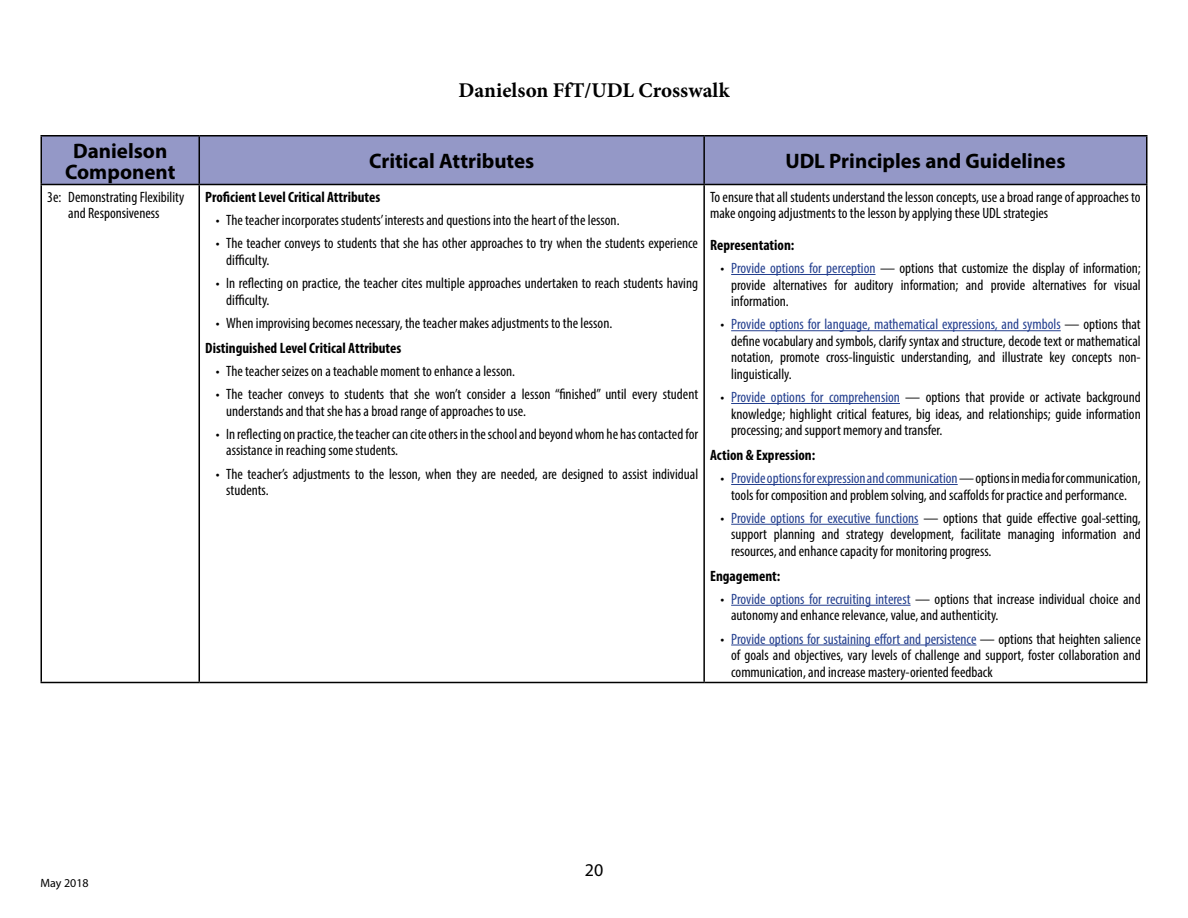
<style>
.page{position:relative;width:1188px;height:918px;background:#fff}
.page>*{position:absolute;margin:0;border:0;box-sizing:border-box;transform-origin:0 0}
.t1{font:700 21px/21px "Myriad Pro";color:#000;text-align:center}
.t2{font:700 21px "Minion Pro";color:#000}
.t3{font:18px "Myriad Pro";color:#000}
.t4{font:condensed 15px/16.5px "Myriad Pro";color:#000}
.t5{font:700 condensed 15px "Myriad Pro";color:#000}
.t6{font:12px "Myriad Pro";color:#000}
.s1{color:#25408f}
</style>
<div class="page">
<div style="left:42px;top:136px;width:1104px;height:48px;background:#9498c7"></div>
<hr style="left:40px;top:135px;width:159px;height:1px;background:#000">
<hr style="left:40px;top:136px;width:2px;height:48px;background:#000">
<hr style="left:199px;top:135px;width:505px;height:1px;background:#000">
<hr style="left:199px;top:136px;width:1px;height:48px;background:#000">
<hr style="left:704px;top:135px;width:444px;height:1px;background:#000">
<hr style="left:703px;top:136px;width:2px;height:48px;background:#000">
<hr style="left:1146px;top:136px;width:2px;height:48px;background:#000">
<hr style="left:40px;top:184px;width:159px;height:1px;background:#000">
<hr style="left:40px;top:185px;width:2px;height:497px;background:#000">
<hr style="left:199px;top:184px;width:505px;height:1px;background:#000">
<hr style="left:199px;top:185px;width:1px;height:497px;background:#000">
<hr style="left:704px;top:184px;width:444px;height:1px;background:#000">
<hr style="left:703px;top:185px;width:2px;height:497px;background:#000">
<hr style="left:1146px;top:185px;width:2px;height:497px;background:#000">
<hr style="left:40px;top:682px;width:159px;height:1px;background:#000">
<hr style="left:199px;top:682px;width:505px;height:1px;background:#000">
<hr style="left:704px;top:682px;width:444px;height:1px;background:#000">
<hr style="left:731px;top:274px;width:145px;height:1px;background:#25408f">
<hr style="left:731px;top:330px;width:330px;height:1px;background:#25408f">
<hr style="left:731px;top:403px;width:169px;height:1px;background:#25408f">
<hr style="left:731px;top:484px;width:227px;height:1px;background:#25408f">
<hr style="left:731px;top:524px;width:188px;height:1px;background:#25408f">
<hr style="left:731px;top:605px;width:180px;height:1px;background:#25408f">
<hr style="left:731px;top:645px;width:245px;height:1px;background:#25408f">
<h1 class="t2" style="left:459px;top:76px;width:272px">Danielson FfT/UDL Crosswalk</h1>
<h1 class="t1" style="left:65px;top:139px;width:112px">Danielson<br>Component</h1>
<h1 class="t1" style="left:369px;top:150px;width:167px">Critical Attributes</h1>
<h1 class="t1" style="left:785px;top:150px;width:282px">UDL Principles and Guidelines</h1>
<p class="t4" style="left:47px;top:188px;width:139px;text-align:center">3e: Demonstrating Flexibility and Responsiveness</p>
<p class="t5" style="left:205px;top:187px;width:177px">Proficient Level Critical Attributes</p>
<p class="t4" style="left:710px;top:188px;width:432px">To ensure that all students understand the lesson concepts, use a broad range of approaches to make ongoing adjustments to the lesson by applying these UDL strategies</p>
<p class="t5" style="left:710px;top:235px;width:86px">Representation:</p>
<p class="t4" style="left:731px;top:260px;width:411px;text-align:justify;text-indent:-10px">• <span class="s1">Provide options for perception</span> — options that customize the display of information; provide alternatives for auditory information; and provide alternatives for visual information.</p>
<p class="t4" style="left:731px;top:316px;width:411px;text-align:justify;text-indent:-10px">• <span class="s1">Provide options for language, mathematical expressions, and symbols</span> — options that define vocabulary and symbols, clarify syntax and structure, decode text or mathematical notation, promote cross-linguistic understanding, and illustrate key concepts non&shy;linguistically.</p>
<p class="t4" style="left:731px;top:389px;width:411px;text-align:justify;text-indent:-10px">• <span class="s1">Provide options for comprehension</span> — options that provide or activate background knowledge; highlight critical features, big ideas, and relationships; guide information processing; and support memory and transfer.</p>
<p class="t5" style="left:710px;top:445px;width:107px">Action &amp; Expression:</p>
<p class="t4" style="left:721px;top:470px;width:422px;text-align:center">• <span class="s1">Provide options for expression and communication</span> — options in media for communication, tools for composition and problem solving, and scaffolds for practice and performance.</p>
<p class="t4" style="left:731px;top:509px;width:411px;text-align:justify;text-indent:-10px">• <span class="s1">Provide options for executive functions</span> — options that guide effective goal-setting, support planning and strategy development, facilitate managing information and resources, and enhance capacity for monitoring progress.</p>
<p class="t5" style="left:710px;top:566px;width:72px">Engagement:</p>
<p class="t4" style="left:731px;top:590px;width:411px;text-indent:-10px">• <span class="s1">Provide options for recruiting interest</span> — options that increase individual choice and autonomy and enhance relevance, value, and authenticity.</p>
<p class="t4" style="left:731px;top:630px;width:411px;text-align:justify;text-indent:-10px">• <span class="s1">Provide options for sustaining effort and persistence</span> — options that heighten salience of goals and objectives, vary levels of challenge and support, foster collaboration and communication, and increase mastery-oriented feedback</p>
<p class="t4" style="left:216px;top:212px;width:405px">• The teacher incorporates students’ interests and questions into the heart of the lesson.</p>
<p class="t4" style="left:226px;top:235px;width:473px;text-indent:-10px">• The teacher conveys to students that she has other approaches to try when the students experience difficulty.</p>
<p class="t4" style="left:226px;top:275px;width:473px;text-indent:-10px">• In reflecting on practice, the teacher cites multiple approaches undertaken to reach students having difficulty.</p>
<p class="t4" style="left:216px;top:314px;width:398px">• When improvising becomes necessary, the teacher makes adjustments to the lesson.</p>
<p class="t5" style="left:205px;top:338px;width:198px">Distinguished Level Critical Attributes</p>
<p class="t4" style="left:216px;top:362px;width:301px">• The teacher seizes on a teachable moment to enhance a lesson.</p>
<p class="t4" style="left:226px;top:386px;width:473px;text-indent:-10px">• The teacher conveys to students that she won’t consider a lesson “finished” until every student understands and that she has a broad range of approaches to use.</p>
<p class="t4" style="left:226px;top:425px;width:473px;text-indent:-10px">• In reflecting on practice, the teacher can cite others in the school and beyond whom he has contacted for assistance in reaching some students.</p>
<p class="t4" style="left:226px;top:465px;width:473px;text-indent:-10px">• The teacher’s adjustments to the lesson, when they are needed, are designed to assist individual students.</p>
<p class="t6" style="left:40px;top:875px;width:50px">May 2018</p>
<p class="t3" style="left:585px;top:859px;width:20px">20</p>
</div>
